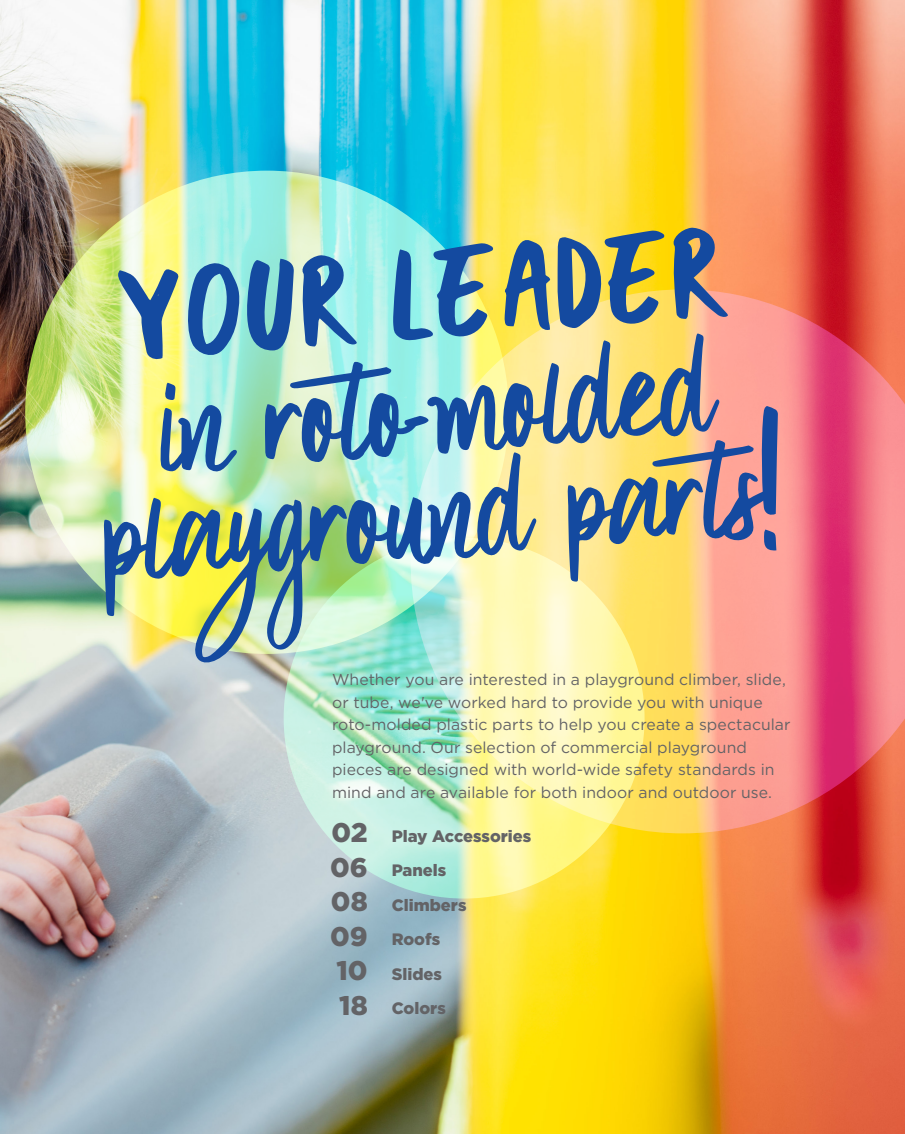
<style>
.page{position:relative;width:905px;height:1134px;background:#fff}
.page>*{position:absolute;margin:0;border:0;box-sizing:border-box;transform-origin:0 0}
.t1{font:210px "Black Gate Sans";color:#144aa0}
.t2{font:150px/105.1px "Black Gate Script";color:#144aa0;text-align:center}
.t3{font:900 27px "Gotham";color:#636366}
.t4{font:900 16.5px "Gotham";color:#636366}
.t5{font:15.75px/22.5px "Gotham";letter-spacing:.005em;color:#636366}
.s1{font-family:"Black Gate Sans";font-size:210px}
</style>
<div class="page">
<img style="left:0;top:0;width:904px;height:1134px">
<svg style="left:283px;top:538px;width:361px;height:361px;background:#c2edcd"></svg>
<svg style="left:410px;top:289px;width:494px;height:544px;background:#f4b88b"></svg>
<img style="left:25px;top:171px;width:483px;height:483px;border-radius:50%">
<p class="t1" style="left:112px;top:182px;width:613px;rotate:-4deg">your leader</p>
<p class="t2" style="left:91px;top:395px;width:685px;rotate:-4deg">in roto-molded playground parts<span class="s1">!</span></p>
<p class="t5" style="left:332px;top:668px;width:460px">Whether you are interested in a playground climber, slide, or tube, we've worked hard to provide you with unique roto-molded plastic parts to help you create a spectacular playground. Our selection of commercial playground pieces are designed with world-wide safety standards in mind and are available for both indoor and outdoor use.</p>
<p class="t3" style="left:331px;top:814px;width:38px">02</p>
<p class="t3" style="left:330px;top:849px;width:39px">06</p>
<p class="t3" style="left:331px;top:883px;width:38px">08</p>
<p class="t3" style="left:330px;top:918px;width:39px">09</p>
<p class="t3" style="left:336px;top:952px;width:33px">10</p>
<p class="t3" style="left:339px;top:987px;width:30px">18</p>
<p class="t4" style="left:392px;top:825px;width:141px">Play Accessories</p>
<p class="t4" style="left:392px;top:859px;width:56px">Panels</p>
<p class="t4" style="left:392px;top:894px;width:76px">Climbers</p>
<p class="t4" style="left:392px;top:928px;width:50px">Roofs</p>
<p class="t4" style="left:392px;top:963px;width:52px">Slides</p>
<p class="t4" style="left:392px;top:997px;width:56px">Colors</p>
</div>
